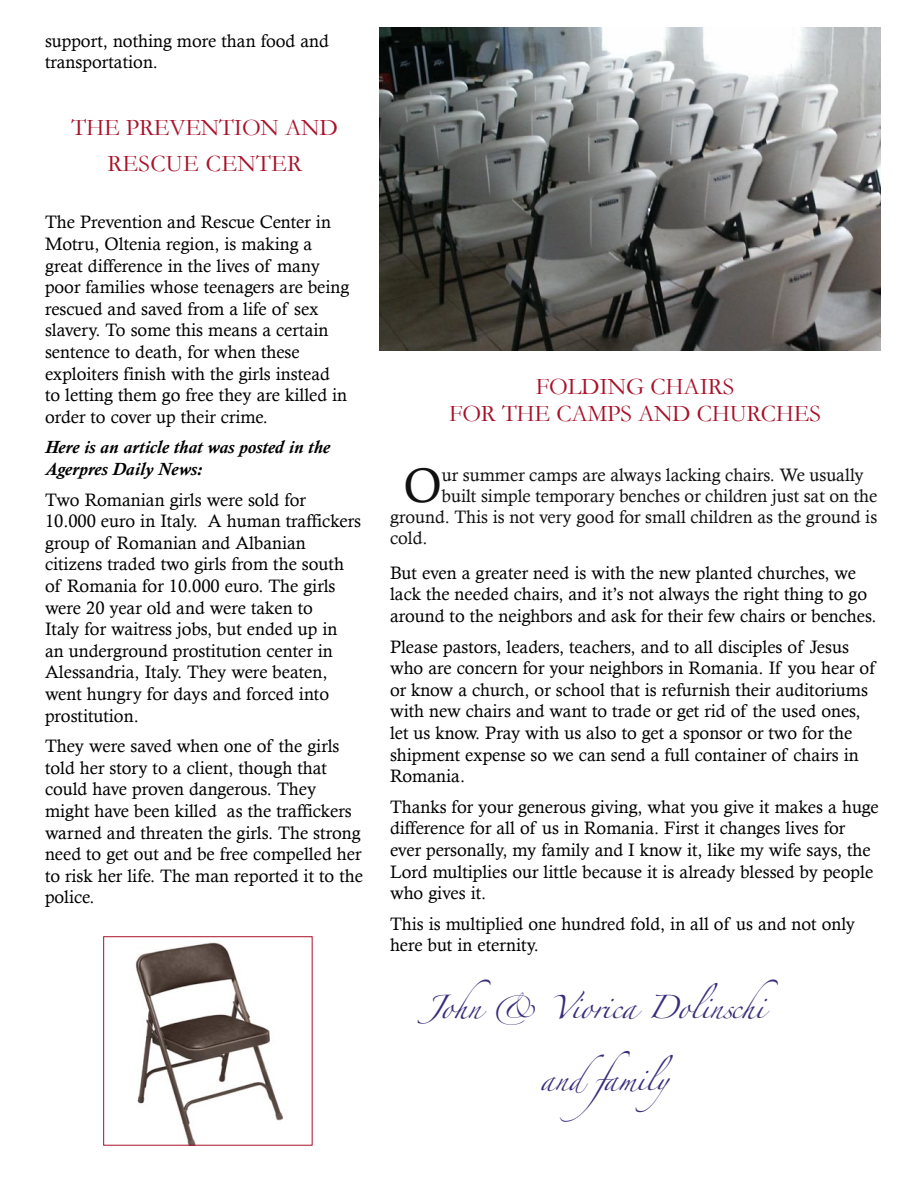
<style>
.page{position:relative;width:918px;height:1188px;background:#fff}
.page>*{position:absolute;margin:0;border:0;box-sizing:border-box;transform-origin:0 0}
.Body_left_Drop_Cap{font:48.6px "Calisto";color:#111}
.Headline_Gold_text{font:24px/27px "Garamond";letter-spacing:-.01em;color:#a9122a;text-align:center}
.Headline_level_2{font:24px/36px "Garamond";letter-spacing:-.01em;color:#a9122a;text-align:center}
.Signature{font:21px "Zapfino";letter-spacing:-.015em;color:#392e7a}
.Body{font:18px/21.6px "Calisto";color:#000}
.Body_left_Drop_Cap-2{font:18px "Calisto";color:#111}
.Body-2{font:italic 700 18px/21.6px "Calisto";color:#000}
</style>
<div class="page">
<img style="left:379px;top:27px;width:501px;height:324px">
<img style="left:135px;top:942px;width:149px;height:202px">
<div style="left:103px;top:936px;width:210px;height:210px;border:1px solid #a9122a"></div>
<p class="Body" style="left:45px;top:29px;width:285px">support, nothing more than food and transportation.</p>
<p class="Headline_level_2" style="left:72px;top:109px;width:268px">THE PREVENTION AND<br>RESCUE CENTER</p>
<p class="Body" style="left:45px;top:211px;width:306px">The Prevention and Rescue Center in Motru, Oltenia region, is making a great difference in the lives of many poor families whose teenagers are being rescued and saved from a life of sex slavery. To some this means a certain sentence to death, for when these exploiters finish with the girls instead to letting them go free they are killed in order to cover up their crime.</p>
<p class="Body-2" style="left:45px;top:437px;width:287px">Here is an article that was posted in the<br>Agerpres Daily News:</p>
<p class="Body" style="left:45px;top:488px;width:318px">Two Romanian girls were sold for 10.000 euro in Italy. A human traffickers group of Romanian and Albanian citizens traded two girls from the south of Romania for 10.000 euro. The girls were 20 year old and were taken to<br>Italy for waitress jobs, but ended up in<br>an underground prostitution center in Alessandria, Italy. They were beaten, went hungry for days and forced into prostitution.</p>
<p class="Body" style="left:45px;top:735px;width:320px">They were saved when one of the girls told her story to a client, though that could have proven dangerous. They might have been killed as the traffickers warned and threaten the girls. The strong need to get out and be free compelled her to risk her life. The man reported it to the police.</p>
<p class="Headline_Gold_text" style="left:449px;top:372px;width:373px">FOLDING CHAIRS<br>FOR THE CAMPS AND CHURCHES</p>
<p class="Body_left_Drop_Cap" style="left:404px;top:457px;width:40px">O</p>
<p class="Body_left_Drop_Cap-2" style="left:442px;top:464px;width:423px">ur summer camps are always lacking chairs. We usually</p>
<p class="Body_left_Drop_Cap-2" style="left:442px;top:485px;width:437px">built simple temporary benches or children just sat on the</p>
<p class="Body_left_Drop_Cap-2" style="left:390px;top:506px;width:489px">ground. This is not very good for small children as the ground is</p>
<p class="Body_left_Drop_Cap-2" style="left:390px;top:527px;width:39px">cold.</p>
<p class="Body" style="left:390px;top:562px;width:488px">But even a greater need is with the new planted churches, we lack the needed chairs, and it’s not always the right thing to go around to the neighbors and ask for their few chairs or benches.</p>
<p class="Body" style="left:390px;top:635px;width:486px">Please pastors, leaders, teachers, and to all disciples of Jesus who are concern for your neighbors in Romania. If you hear of or know a church, or school that is refurnish their auditoriums with new chairs and want to trade or get rid of the used ones, let us know. Pray with us also to get a sponsor or two for the shipment expense so we can send a full container of chairs in Romania.</p>
<p class="Body" style="left:390px;top:796px;width:490px">Thanks for your generous giving, what you give it makes a huge difference for all of us in Romania. First it changes lives for ever personally, my family and I know it, like my wife says, the Lord multiplies our little because it is already blessed by people who gives it.</p>
<p class="Body" style="left:390px;top:913px;width:467px">This is multiplied one hundred fold, in all of us and not only here but in eternity.</p>
<p class="Signature" style="left:425px;top:998px;width:355px">John &amp; Viorica Dolinschi</p>
<p class="Signature" style="left:540px;top:1070px;width:152px">andfamily</p>
</div>
